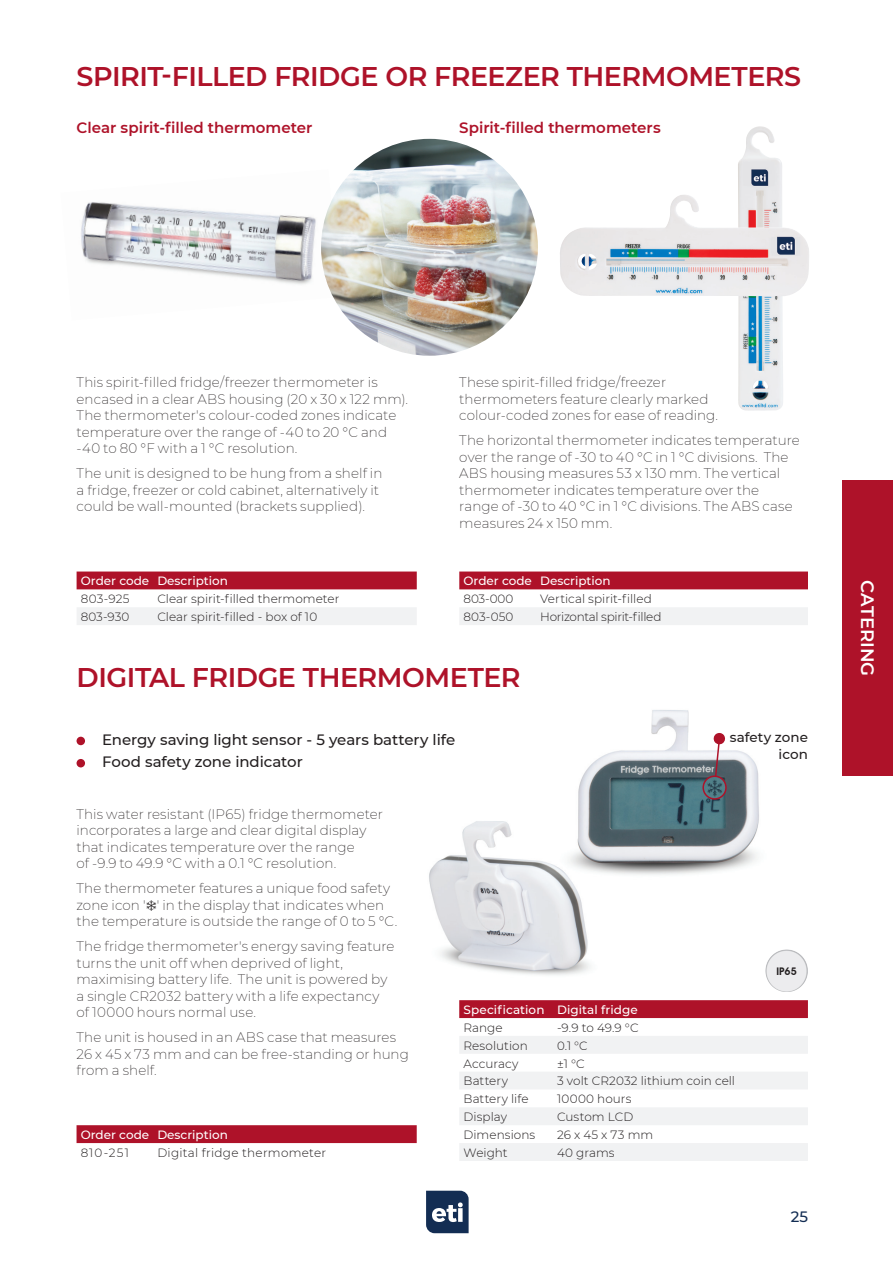
<style>
.page{position:relative;width:893px;height:1263px;background:#fff}
.page>*{position:absolute;margin:0;border:0;box-sizing:border-box;transform-origin:0 0}
.Product_Title{font:600 27px "Montserrat";letter-spacing:-.02em;color:#ae1229}
.t1{font:600 18px "Montserrat";color:#fff}
.Product_bullets{font:500 15px "Montserrat";color:#231f20}
._1_4_product_title{font:600 15px "Montserrat";color:#ae1229}
.t2{font:500 15px "Montserrat";color:#132d53}
.Product_description{font:200 13.5px/16.5px "Montserrat";letter-spacing:.01em;color:#231f20}
.Product_Feature_Head{font:500 13.5px/16.5px "Montserrat";letter-spacing:.005em;color:#231f20;text-align:right}
.Table_Text{font:300 12px "Montserrat";letter-spacing:.005em;color:#231f20}
.Spec_Box_Header_Text{font:500 12px "Montserrat";color:#fff}
.Table_Text-2{font:300 12px "Montserrat";letter-spacing:.025em;color:#231f20}
.Table_Text-3{font:300 12px "Montserrat";letter-spacing:-.02em;color:#231f20}
.t3{font:600 10.5px "Avant Garde IT Cby BT";color:#231f20}
</style>
<div class="page">
<div style="left:842px;top:480px;width:51px;height:296px;background:#ae1229"></div>
<svg style="left:426px;top:1191px;width:43px;height:42px"></svg>
<img style="left:771px;top:949px;width:16px;height:8px">
<img style="left:81px;top:191px;width:256px;height:113px">
<div style="left:77px;top:571px;width:340px;height:18px;background:#ae1229"></div>
<div style="left:77px;top:607px;width:340px;height:18px;background:#f1f2f3"></div>
<div style="left:459px;top:571px;width:349px;height:18px;background:#ae1229"></div>
<div style="left:460px;top:607px;width:348px;height:18px;background:#f1f2f3"></div>
<img style="left:429px;top:821px;width:161px;height:154px">
<div style="left:77px;top:737px;width:8px;height:8px;background:#ae1229;border-radius:50%"></div>
<div style="left:77px;top:759px;width:8px;height:8px;background:#ae1229;border-radius:50%"></div>
<div style="left:77px;top:1125px;width:340px;height:18px;background:#ae1229"></div>
<div style="left:459px;top:1000px;width:349px;height:18px;background:#ae1229"></div>
<svg style="left:459px;top:1036px;width:349px;height:125px"></svg>
<img style="left:546px;top:710px;width:213px;height:176px">
<img style="left:703px;top:776px;width:23px;height:23px;border-radius:11px">
<div style="left:702px;top:775px;width:25px;height:25px;border:2px solid #ae1229;border-radius:50%"></div>
<svg style="left:712px;top:731px;width:15px;height:47px"></svg>
<img style="left:321px;top:139px;width:217px;height:217px;border-radius:108px">
<img style="left:738px;top:126px;width:22px;height:244px">
<img style="left:579px;top:195px;width:105px;height:34px">
<p class="Product_Title" style="left:77px;top:57px;width:726px">SPIRIT-FILLED FRIDGE OR FREEZER THERMOMETERS</p>
<p class="_1_4_product_title" style="left:77px;top:117px;width:237px">Clear spirit-filled thermometer</p>
<p class="_1_4_product_title" style="left:459px;top:117px;width:203px">Spirit-filled thermometers</p>
<p class="Product_description" style="left:77px;top:374px;width:333px">This spirit-filled fridge/freezer thermometer is encased in a clear ABS housing (20 x 30 x 122 mm).<br>The thermometer's colour-coded zones indicate temperature over the range of -40 to 20 °C and -40 to 80 °F with a 1 °C resolution.</p>
<p class="Product_description" style="left:77px;top:465px;width:307px">The unit is designed to be hung from a shelf in a fridge, freezer or cold cabinet, alternatively it could be wall-mounted (brackets supplied).</p>
<p class="Spec_Box_Header_Text" style="left:81px;top:573px;width:70px">Order code</p>
<p class="Spec_Box_Header_Text" style="left:157px;top:573px;width:72px">Description</p>
<p class="Table_Text" style="left:81px;top:591px;width:50px">803-925</p>
<p class="Table_Text" style="left:157px;top:591px;width:184px">Clear spirit-filled thermometer</p>
<p class="Table_Text" style="left:81px;top:609px;width:50px">803-930</p>
<p class="Table_Text" style="left:157px;top:609px;width:161px">Clear spirit-filled - box of 10</p>
<p class="Product_description" style="left:459px;top:374px;width:260px">These spirit-filled fridge/freezer thermometers feature clearly marked colour-coded zones for ease of reading.</p>
<p class="Product_description" style="left:459px;top:432px;width:342px">The horizontal thermometer indicates temperature over the range of -30 to 40 °C in 1 °C divisions. The ABS housing measures 53 x 130 mm. The vertical thermometer indicates temperature over the range of -30 to 40 °C in 1 °C divisions. The ABS case measures 24 x 150 mm.</p>
<p class="Spec_Box_Header_Text" style="left:464px;top:573px;width:70px">Order code</p>
<p class="Spec_Box_Header_Text" style="left:540px;top:573px;width:72px">Description</p>
<p class="Table_Text" style="left:464px;top:591px;width:51px">803-000</p>
<p class="Table_Text" style="left:540px;top:591px;width:113px">Vertical spirit-filled</p>
<p class="Table_Text" style="left:464px;top:609px;width:51px">803-050</p>
<p class="Table_Text-3" style="left:540px;top:609px;width:123px">Horizontal spirit-filled</p>
<p class="Product_Title" style="left:77px;top:658px;width:446px">DIGITAL FRIDGE THERMOMETER</p>
<p class="Product_bullets" style="left:102px;top:729px;width:355px">Energy saving light sensor - 5 years battery life</p>
<p class="Product_bullets" style="left:102px;top:752px;width:202px">Food safety zone indicator</p>
<p class="Product_Feature_Head" style="left:730px;top:729px;width:80px">safety zone icon</p>
<p class="Product_description" style="left:77px;top:805px;width:308px">This water resistant (IP65) fridge thermometer incorporates a large and clear digital display that indicates temperature over the range<br>of -9.9 to 49.9 °C with a 0.1 °C resolution.</p>
<p class="Product_description" style="left:77px;top:880px;width:322px">The thermometer features a unique food safety zone icon ' ' in the display that indicates when the temperature is outside the range of 0 to 5 °C.</p>
<p class="Product_description" style="left:77px;top:938px;width:319px">The fridge thermometer's energy saving feature turns the unit off when deprived of light, maximising battery life. The unit is powered by a single CR2032 battery with a life expectancy of 10000 hours normal use.</p>
<p class="Product_description" style="left:77px;top:1029px;width:334px">The unit is housed in an ABS case that measures<br>26 x 45 x 73 mm and can be free-standing or hung from a shelf.</p>
<p class="Spec_Box_Header_Text" style="left:81px;top:1126px;width:70px">Order code</p>
<p class="Spec_Box_Header_Text" style="left:157px;top:1126px;width:72px">Description</p>
<p class="Table_Text" style="left:81px;top:1144px;width:50px">810-251</p>
<p class="Table_Text-2" style="left:157px;top:1144px;width:170px">Digital fridge thermometer</p>
<p class="Spec_Box_Header_Text" style="left:463px;top:1001px;width:83px">Specification</p>
<p class="Spec_Box_Header_Text" style="left:557px;top:1001px;width:82px">Digital fridge</p>
<p class="Table_Text" style="left:463px;top:1019px;width:41px">Range</p>
<p class="Table_Text" style="left:557px;top:1019px;width:83px">-9.9 to 49.9 °C</p>
<p class="Table_Text" style="left:463px;top:1037px;width:66px">Resolution</p>
<p class="Table_Text" style="left:557px;top:1037px;width:32px">0.1 °C</p>
<p class="Table_Text" style="left:463px;top:1055px;width:57px">Accuracy</p>
<p class="Table_Text" style="left:557px;top:1055px;width:29px">±1 °C</p>
<p class="Table_Text" style="left:463px;top:1073px;width:46px">Battery</p>
<p class="Table_Text" style="left:557px;top:1073px;width:180px">3 volt CR2032 lithium coin cell</p>
<p class="Table_Text" style="left:463px;top:1091px;width:67px">Battery life</p>
<p class="Table_Text" style="left:557px;top:1091px;width:76px">10000 hours</p>
<p class="Table_Text" style="left:463px;top:1109px;width:45px">Display</p>
<p class="Table_Text" style="left:557px;top:1109px;width:78px">Custom LCD</p>
<p class="Table_Text" style="left:463px;top:1126px;width:73px">Dimensions</p>
<p class="Table_Text" style="left:557px;top:1126px;width:98px">26 x 45 x 73 mm</p>
<p class="Table_Text" style="left:463px;top:1144px;width:46px">Weight</p>
<p class="Table_Text" style="left:557px;top:1144px;width:59px">40 grams</p>
<p class="t3" style="left:776px;top:964px;width:22px">IP65</p>
<p class="t2" style="left:791px;top:1206px;width:19px">25</p>
<h2 class="t1" style="left:880px;top:580px;width:97px;rotate:90deg">CATERING</h2>
</div>
